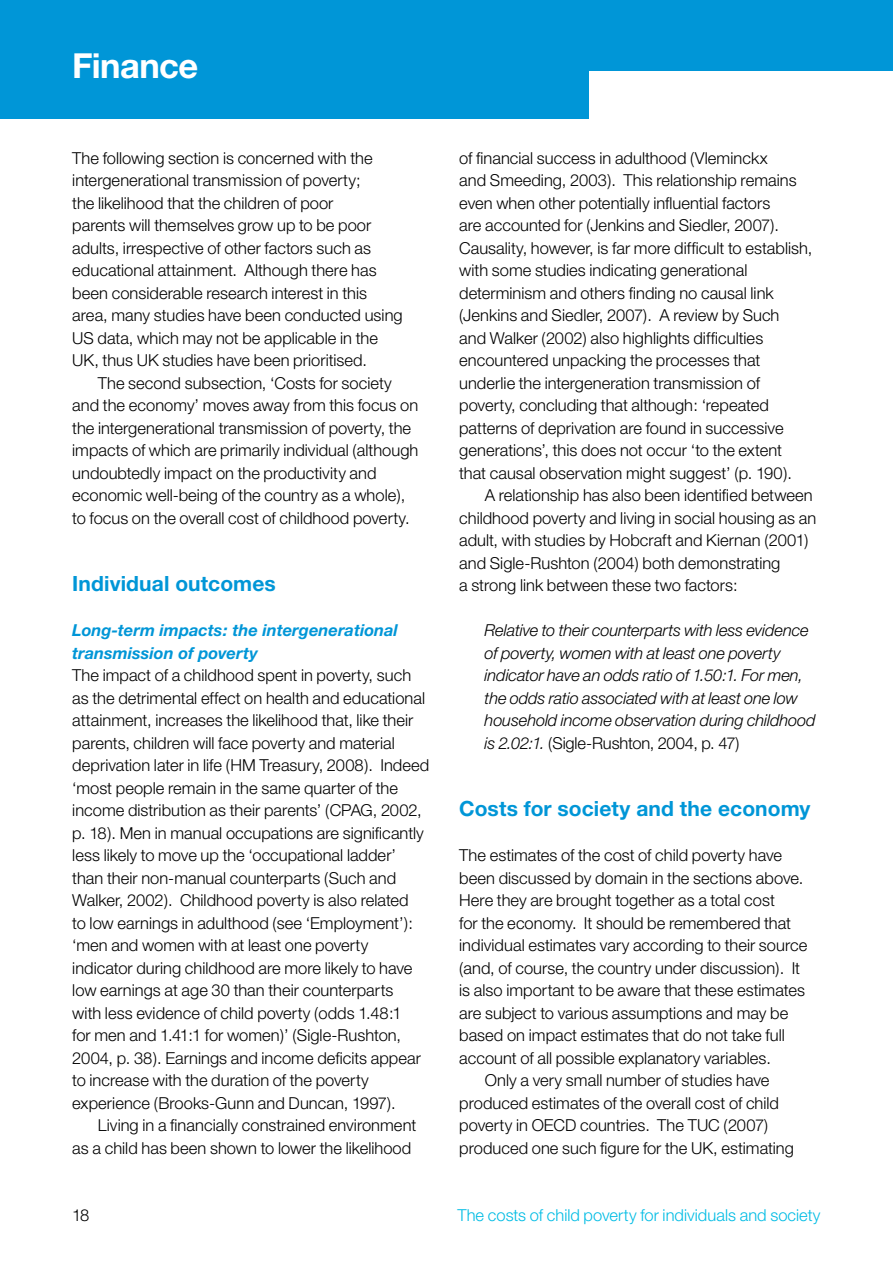
<style>
.page{position:relative;width:893px;height:1263px;background:#fff}
.page>*{position:absolute;margin:0;border:0;box-sizing:border-box;transform-origin:0 0}
.t1{font:700 34.5px "Helvetica Neue";letter-spacing:-.015em;color:#fff}
.t2{font:700 21px "Helvetica Neue";letter-spacing:.005em;color:#0096d7}
.t3{font:300 16.5px/22.5px "Helvetica Neue";color:#000}
.t4{font:italic 300 16.5px/22.5px "Helvetica Neue";letter-spacing:-.01em;color:#000}
.t5{font:italic 700 16.5px/22.5px "Helvetica Neue";color:#0096d7}
.t6{font:300 16.5px "Helvetica Neue";color:#00bce4}
.s1{font-style:normal}
</style>
<div class="page">
<div style="left:292px;top:0;width:601px;height:71px;background:#0096d7"></div>
<div style="left:0;top:0;width:588px;height:119px;background:#0096d7"></div>
<h1 class="t1" style="left:72px;top:44px;width:127px">Finance</h1>
<p class="t3" style="left:72px;top:146px;width:332px">The following section is concerned with the intergenerational transmission of poverty;<br>the likelihood that the children of poor<br>parents will themselves grow up to be poor adults, irrespective of other factors such as educational attainment. Although there has been considerable research interest in this area, many studies have been conducted using US data, which may not be applicable in the UK, thus UK studies have been prioritised.</p>
<p class="t3" style="left:72px;top:371px;width:348px;text-indent:26px">The second subsection, ‘Costs for society and the economy’ moves away from this focus on the intergenerational transmission of poverty, the impacts of which are primarily individual (although undoubtedly impact on the productivity and economic well-being of the country as a whole), to focus on the overall cost of childhood poverty.</p>
<p class="t2" style="left:72px;top:571px;width:205px">Individual outcomes</p>
<p class="t5" style="left:72px;top:619px;width:327px">Long-term impacts: the intergenerational transmission of poverty</p>
<p class="t3" style="left:72px;top:664px;width:359px">The impact of a childhood spent in poverty, such as the detrimental effect on health and educational attainment, increases the likelihood that, like their parents, children will face poverty and material deprivation later in life (HM Treasury, 2008). Indeed ‘most people remain in the same quarter of the income distribution as their parents’ (CPAG, 2002, p. 18). Men in manual occupations are significantly less likely to move up the ‘occupational ladder’ than their non-manual counterparts (Such and Walker, 2002). Childhood poverty is also related<br>to low earnings in adulthood (see ‘Employment’): ‘men and women with at least one poverty indicator during childhood are more likely to have low earnings at age 30 than their counterparts<br>with less evidence of child poverty (odds 1.48:1<br>for men and 1.41:1 for women)’ (Sigle-Rushton, 2004, p. 38). Earnings and income deficits appear to increase with the duration of the poverty experience (Brooks-Gunn and Duncan, 1997).</p>
<p class="t3" style="left:72px;top:1114px;width:346px;text-indent:26px">Living in a financially constrained environment as a child has been shown to lower the likelihood</p>
<p class="t3" style="left:459px;top:146px;width:355px">of financial success in adulthood (Vleminckx<br>and Smeeding, 2003). This relationship remains even when other potentially influential factors<br>are accounted for (Jenkins and Siedler, 2007).<br>Causality, however, is far more difficult to establish, with some studies indicating generational determinism and others finding no causal link (Jenkins and Siedler, 2007). A review by Such<br>and Walker (2002) also highlights difficulties encountered unpacking the processes that underlie the intergeneration transmission of poverty, concluding that although: ‘repeated patterns of deprivation are found in successive generations’, this does not occur ‘to the extent that causal observation might suggest’ (p. 190).</p>
<p class="t3" style="left:459px;top:484px;width:359px;text-indent:26px">A relationship has also been identified between childhood poverty and living in social housing as an adult, with studies by Hobcraft and Kiernan (2001) and Sigle-Rushton (2004) both demonstrating<br>a strong link between these two factors:</p>
<p class="t4" style="left:485px;top:619px;width:333px">Relative to their counterparts with less evidence of poverty, women with at least one poverty indicator have an odds ratio of 1.50:1. For men, the odds ratio associated with at least one low household income observation during childhood is 2.02:1. <span class="s1">(Sigle-Rushton, 2004, p. 47)</span></p>
<p class="t2" style="left:459px;top:796px;width:353px">Costs for society and the economy</p>
<p class="t3" style="left:459px;top:844px;width:324px">The estimates of the cost of child poverty have</p>
<p class="t3" style="left:459px;top:866px;width:346px">been discussed by domain in the sections above.</p>
<p class="t3" style="left:459px;top:889px;width:317px">Here they are brought together as a total cost</p>
<p class="t3" style="left:459px;top:911px;width:333px">for the economy. It should be remembered that</p>
<p class="t3" style="left:459px;top:934px;width:350px">individual estimates vary according to their source</p>
<p class="t3" style="left:459px;top:956px;width:342px">(and, of course, the country under discussion). It</p>
<p class="t3" style="left:459px;top:979px;width:347px">is also important to be aware that these estimates</p>
<p class="t3" style="left:459px;top:1001px;width:330px">are subject to various assumptions and may be</p>
<p class="t3" style="left:459px;top:1024px;width:327px">based on impact estimates that do not take full</p>
<p class="t3" style="left:459px;top:1046px;width:313px">account of all possible explanatory variables.</p>
<p class="t3" style="left:485px;top:1069px;width:286px">Only a very small number of studies have</p>
<p class="t3" style="left:459px;top:1091px;width:321px">produced estimates of the overall cost of child</p>
<p class="t3" style="left:459px;top:1114px;width:310px">poverty in OECD countries. The TUC (2007)</p>
<p class="t3" style="left:459px;top:1136px;width:336px">produced one such figure for the UK, estimating</p>
<p class="t3" style="left:72px;top:1204px;width:19px">18</p>
<p class="t6" style="left:457px;top:1205px;width:365px">The costs of child poverty for individuals and society</p>
</div>
